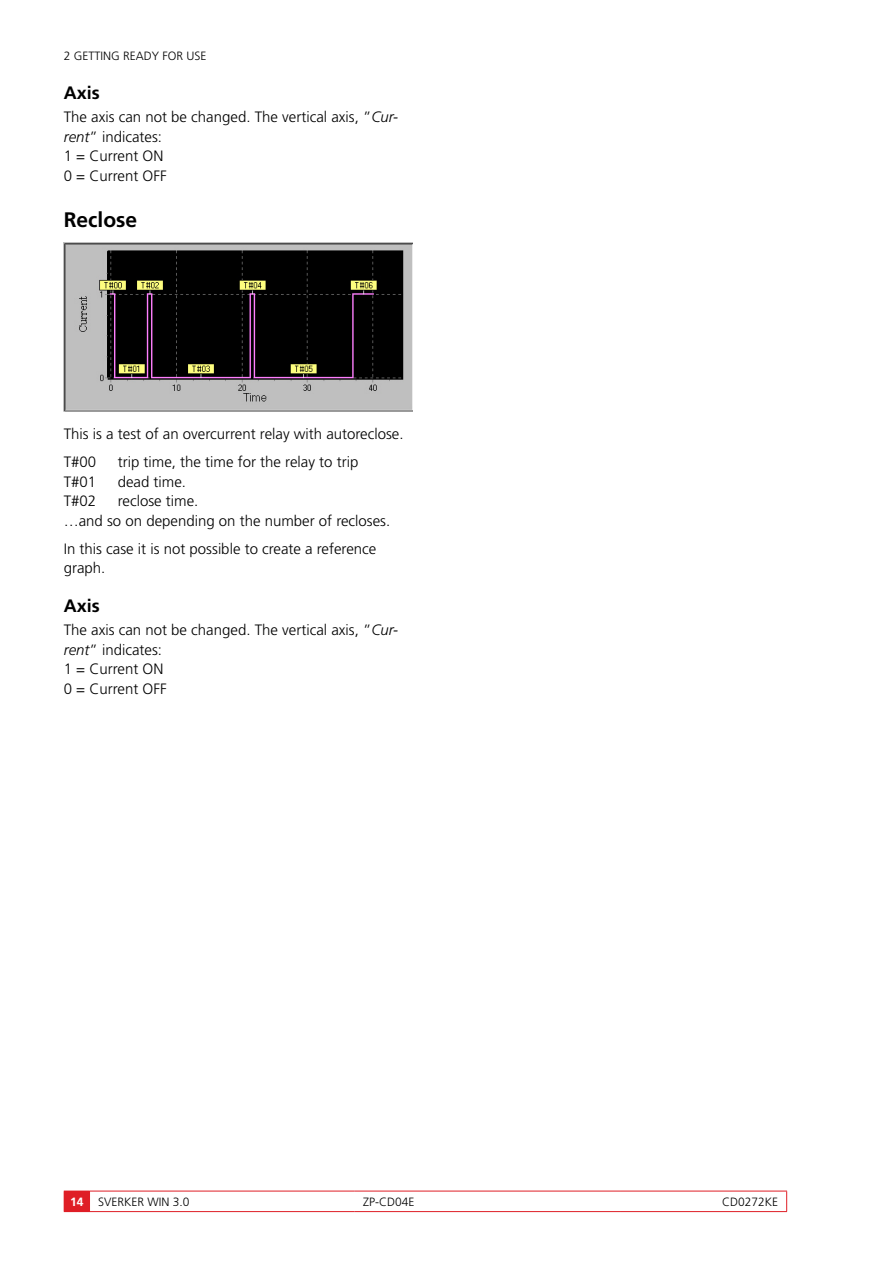
<style>
.page{position:relative;width:893px;height:1263px;background:#fff}
.page>*{position:absolute;margin:0;border:0;box-sizing:border-box;transform-origin:0 0}
.t1{font:700 21px "Frutiger LT Std";color:#000}
.t2{font:700 18px "Frutiger LT Std";color:#000}
.t3{font:300 15px/19.5px "Frutiger LT Std";color:#000}
.t4{font:300 12px "Frutiger LT Std";color:#000}
.s1{font-style:italic}
.s2{font-weight:700;color:#fff}
</style>
<div class="page">
<svg style="left:64px;top:1191px;width:26px;height:21px"></svg>
<hr style="left:90px;top:1191px;width:265px;height:1px;background:#df1e26">
<hr style="left:90px;top:1211px;width:265px;height:1px;background:#df1e26">
<hr style="left:355px;top:1191px;width:265px;height:1px;background:#df1e26">
<hr style="left:355px;top:1211px;width:265px;height:1px;background:#df1e26">
<hr style="left:620px;top:1191px;width:167px;height:1px;background:#df1e26">
<svg style="left:786px;top:1191px;width:1px;height:20px"></svg>
<hr style="left:620px;top:1211px;width:167px;height:1px;background:#df1e26">
<img style="left:64px;top:243px;width:348px;height:168px">
<p class="t4" style="left:64px;top:49px;width:68px">2 Getting ready</p>
<p class="t4" style="left:162px;top:49px;width:32px">for use</p>
<p class="t2" style="left:64px;top:82px;width:37px">Axis</p>
<p class="t3" style="left:64px;top:108px;width:336px">The axis can not be changed. The vertical axis, ”<span class="s1">Cur&shy;rent</span>” indicates:<br>1 = Current ON<br>0 = Current OFF</p>
<h1 class="t1" style="left:64px;top:208px;width:75px">Reclose</h1>
<p class="t3" style="left:64px;top:420px;width:341px;line-height:28px">This is a test of an overcurrent relay with autoreclose.<br>T#00</p>
<p class="t3" style="left:118px;top:452px;width:242px">trip time, the time for the relay to trip</p>
<p class="t3" style="left:64px;top:472px;width:34px">T#01</p>
<p class="t3" style="left:118px;top:472px;width:70px">dead time.</p>
<p class="t3" style="left:64px;top:491px;width:34px">T#02</p>
<p class="t3" style="left:64px;top:491px;width:328px;text-indent:54px">reclose time.<br>…and so on depending on the number of recloses.</p>
<p class="t3" style="left:64px;top:539px;width:314px">In this case it is not possible to create a reference graph.</p>
<p class="t2" style="left:64px;top:595px;width:38px">Axis</p>
<p class="t3" style="left:64px;top:621px;width:336px">The axis can not be changed. The vertical axis, ”<span class="s1">Cur&shy;rent</span>” indicates:<br>1 = Current ON<br>0 = Current OFF</p>
<p class="t4" style="left:70px;top:1195px;width:121px"><span class="s2">14</span> SVERKER Win 3.0</p>
<p class="t4" style="left:363px;top:1195px;width:53px">ZP-CD04E</p>
<p class="t4" style="left:722px;top:1195px;width:58px">CD0272KE</p>
</div>
